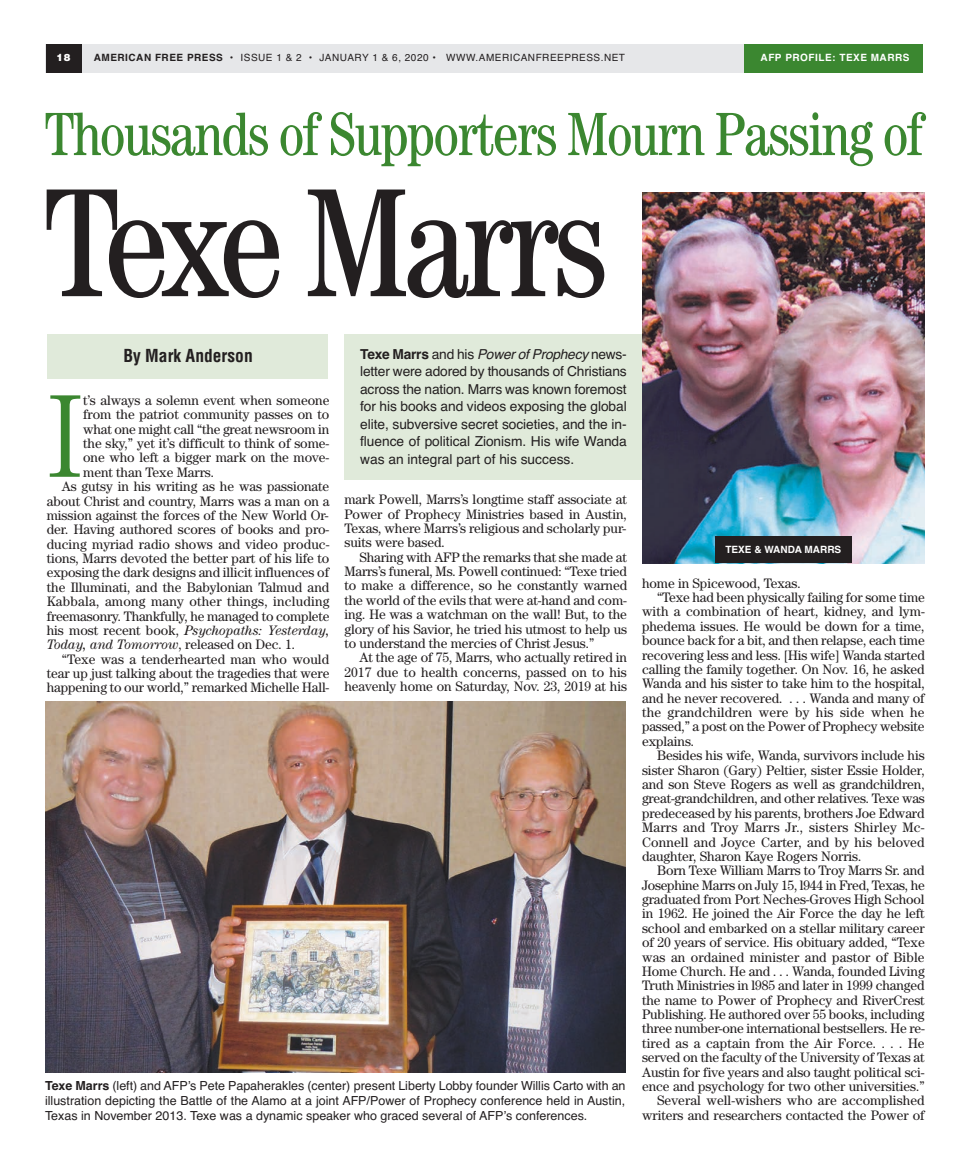
<style>
.page{position:relative;width:968px;height:1170px;background:#fff}
.page>*{position:absolute;margin:0;border:0;box-sizing:border-box;transform-origin:0 0}
.t1{font:condensed 155px "Century";letter-spacing:-.045em;color:#231f20;scale:.95 1}
.t2{font:300 118.38px "Century";color:#3b8730}
.t3{font:condensed 61.25px "Century";letter-spacing:-.03em;color:#3b8730;scale:.95 1}
.t4{font:700 condensed 17.5px "Helvetica";color:#231f20}
.t5{font:13.75px/14.4px "Century";letter-spacing:-.005em;color:#231f20;text-align:justify}
.t6{font:13.75px/17.5px "Helvetica";color:#231f20;text-align:justify}
.t7{font:13.75px "Century";letter-spacing:.015em;color:#231f20}
.t8{font:italic 13.75px "Century";letter-spacing:-.005em;color:#231f20}
.t9{font:12.5px/15px "Helvetica";color:#231f20;text-align:justify}
.t10{font:10px "Helvetica";letter-spacing:.05em;color:#231f20}
.t11{font:700 10px "Helvetica";letter-spacing:.05em;color:#fff}
.t12{font:700 10px "Helvetica";color:#fff}
.t13{font:900 10px "Helvetica";color:#fff}
.s1{font-weight:700}
.s2{font-style:normal}
.s3{font-style:italic}
</style>
<div class="page">
<div style="left:47px;top:334px;width:281px;height:45px;background:#e0eada"></div>
<div style="left:45px;top:45px;width:878px;height:28px;background:#e6e7e9"></div>
<div style="left:744px;top:45px;width:179px;height:28px;background:#3b8730"></div>
<div style="left:47px;top:45px;width:35px;height:28px;background:#231f20"></div>
<img style="left:642px;top:192px;width:282px;height:371px">
<div style="left:344px;top:334px;width:298px;height:146px;background:#e0eada"></div>
<img style="left:45px;top:702px;width:580px;height:370px">
<div style="left:715px;top:536px;width:136px;height:27px;background:#231f20"></div>
<p class="t13" style="left:57px;top:51px;width:15px">18</p>
<p class="t10" style="left:94px;top:54px;width:532px"><span class="s1">AMERICAN FREE PRESS</span> • ISSUE 1 &amp; 2 • JANUARY 1 &amp; 6, 2020 • WWW.AMERICANFREEPRESS.NET</p>
<p class="t11" style="left:760px;top:54px;width:150px">AFP PROFILE: TEXE MARRS</p>
<h3 class="t3" style="left:45px;top:98px;width:925px">Thousands of Supporters Mourn Passing of</h3>
<h1 class="t1" style="left:45px;top:152px;width:593px">Texe Marrs</h1>
<p class="t4" style="left:123px;top:345px;width:131px">By Mark Anderson</p>
<h2 class="t2" style="left:47px;top:368px;width:38px">I</h2>
<p class="t5" style="left:83px;top:393px;width:248px">t’s always a solemn event when someone</p>
<p class="t5" style="left:83px;top:407px;width:248px">from the patriot community passes on to</p>
<p class="t5" style="left:83px;top:422px;width:248px">what one might call “the great newsroom in</p>
<p class="t5" style="left:83px;top:436px;width:248px">the sky,” yet it’s difficult to think of some-</p>
<p class="t5" style="left:83px;top:450px;width:248px">one who left a bigger mark on the move-</p>
<p class="t5" style="left:83px;top:465px;width:132px">ment than Texe Marrs.</p>
<p class="t5" style="left:62px;top:479px;width:269px">As gutsy in his writing as he was passionate</p>
<p class="t5" style="left:47px;top:493px;width:284px">about Christ and country, Marrs was a man on a</p>
<p class="t5" style="left:47px;top:508px;width:283px">mission against the forces of the New World Or-</p>
<p class="t5" style="left:47px;top:522px;width:284px">der. Having authored scores of books and pro-</p>
<p class="t5" style="left:47px;top:537px;width:284px">ducing myriad radio shows and video produc-</p>
<p class="t5" style="left:47px;top:551px;width:284px">tions, Marrs devoted the better part of his life to</p>
<p class="t5" style="left:47px;top:565px;width:284px">exposing the dark designs and illicit influences of</p>
<p class="t5" style="left:47px;top:580px;width:284px">the Illuminati, and the Babylonian Talmud and</p>
<p class="t7" style="left:47px;top:593px;width:284px">Kabbala, among many other things, including</p>
<p class="t5" style="left:47px;top:608px;width:284px">freemasonry. Thankfully, he managed to complete</p>
<p class="t8" style="left:47px;top:622px;width:284px"><span class="s2">his most recent book,</span> Psychopaths: Yesterday,</p>
<p class="t8" style="left:47px;top:637px;width:250px">Today, and Tomorrow<span class="s2">, released on Dec. 1.</span></p>
<p class="t5" style="left:62px;top:652px;width:269px">“Texe was a tenderhearted man who would</p>
<p class="t5" style="left:47px;top:666px;width:284px">tear up just talking about the tragedies that were</p>
<p class="t5" style="left:47px;top:680px;width:284px">happening to our world,” remarked Michelle Hall-</p>
<p class="t6" style="left:360px;top:346px;width:268px"><span class="s1">Texe Marrs</span> and his <span class="s3">Power of Prophecy</span> news&shy;letter were adored by thousands of Christians across the nation. Marrs was known foremost for his books and videos exposing the global elite, subversive secret societies, and the in&shy;fluence of political Zionism. His wife Wanda was an integral part of his success.</p>
<p class="t5" style="left:344px;top:492px;width:284px">mark Powell, Marrs’s longtime staff associate at Power of Prophecy Ministries based in Austin, Texas, where Marrs’s religious and scholarly pur&shy;suits were based.</p>
<p class="t5" style="left:344px;top:550px;width:284px;text-indent:15px">Sharing with AFP the remarks that she made at Marrs’s funeral, Ms. Powell continued: “Texe tried to make a difference, so he constantly warned the world of the evils that were at-hand and com&shy;ing. He was a watchman on the wall! But, to the glory of his Savior, he tried his utmost to help us to understand the mercies of Christ Jesus.”</p>
<p class="t5" style="left:344px;top:650px;width:284px;text-indent:15px">At the age of 75, Marrs, who actually retired in 2017 due to health concerns, passed on to his heavenly home on Saturday, Nov. 23, 2019 at his</p>
<p class="t9" style="left:45px;top:1079px;width:582px"><span class="s1">Texe Marrs</span> (left) and AFP’s Pete Papaherakles (center) present Liberty Lobby founder Willis Carto with an illustration depicting the Battle of the Alamo at a joint AFP/Power of Prophecy conference held in Austin, Texas in November 2013. Texe was a dynamic speaker who graced several of AFP’s conferences.</p>
<p class="t12" style="left:725px;top:545px;width:117px">TEXE &amp; WANDA MARRS</p>
<p class="t5" style="left:642px;top:576px;width:160px">home in Spicewood, Texas.</p>
<p class="t5" style="left:657px;top:590px;width:269px">“Texe had been physically failing for some time</p>
<p class="t5" style="left:642px;top:604px;width:284px">with a combination of heart, kidney, and lym-</p>
<p class="t5" style="left:642px;top:619px;width:284px">phedema issues. He would be down for a time,</p>
<p class="t5" style="left:642px;top:633px;width:284px">bounce back for a bit, and then relapse, each time</p>
<p class="t5" style="left:642px;top:647px;width:284px">recovering less and less. [His wife] Wanda started</p>
<p class="t5" style="left:642px;top:662px;width:284px">calling the family together. On Nov. 16, he asked</p>
<p class="t5" style="left:642px;top:676px;width:284px">Wanda and his sister to take him to the hospital,</p>
<p class="t5" style="left:642px;top:691px;width:284px">and he never recovered. . . . Wanda and many of</p>
<p class="t7" style="left:642px;top:704px;width:284px">the grandchildren were by his side when he</p>
<p class="t5" style="left:642px;top:719px;width:284px">passed,” a post on the Power of Prophecy website</p>
<p class="t5" style="left:642px;top:734px;width:54px">explains.</p>
<p class="t5" style="left:657px;top:748px;width:269px">Besides his wife, Wanda, survivors include his</p>
<p class="t5" style="left:642px;top:762px;width:284px">sister Sharon (Gary) Peltier, sister Essie Holder,</p>
<p class="t5" style="left:642px;top:777px;width:284px">and son Steve Rogers as well as grandchildren,</p>
<p class="t5" style="left:642px;top:791px;width:284px">great-grandchildren, and other relatives. Texe was</p>
<p class="t5" style="left:642px;top:806px;width:284px">predeceased by his parents, brothers Joe Edward</p>
<p class="t7" style="left:642px;top:819px;width:284px">Marrs and Troy Marrs Jr., sisters Shirley Mc-</p>
<p class="t5" style="left:642px;top:834px;width:284px">Connell and Joyce Carter, and by his beloved</p>
<p class="t5" style="left:642px;top:849px;width:221px">daughter, Sharon Kaye Rogers Norris.</p>
<p class="t5" style="left:657px;top:863px;width:269px">Born Texe William Marrs to Troy Marrs Sr. and</p>
<p class="t5" style="left:642px;top:878px;width:284px">Josephine Marrs on July 15, l944 in Fred, Texas, he</p>
<p class="t5" style="left:642px;top:892px;width:284px">graduated from Port Neches-Groves High School</p>
<p class="t5" style="left:642px;top:906px;width:284px">in 1962. He joined the Air Force the day he left</p>
<p class="t5" style="left:642px;top:921px;width:284px">school and embarked on a stellar military career</p>
<p class="t5" style="left:642px;top:935px;width:284px">of 20 years of service. His obituary added, “Texe</p>
<p class="t5" style="left:642px;top:949px;width:284px">was an ordained minister and pastor of Bible</p>
<p class="t5" style="left:642px;top:964px;width:284px">Home Church. He and . . . Wanda, founded Living</p>
<p class="t5" style="left:642px;top:978px;width:284px">Truth Ministries in l985 and later in 1999 changed</p>
<p class="t5" style="left:642px;top:993px;width:284px">the name to Power of Prophecy and RiverCrest</p>
<p class="t5" style="left:642px;top:1007px;width:284px">Publishing. He authored over 55 books, including</p>
<p class="t5" style="left:642px;top:1021px;width:284px">three number-one international bestsellers. He re-</p>
<p class="t5" style="left:642px;top:1036px;width:284px">tired as a captain from the Air Force. . . . He</p>
<p class="t5" style="left:642px;top:1050px;width:284px">served on the faculty of the University of Texas at</p>
<p class="t5" style="left:642px;top:1065px;width:284px">Austin for five years and also taught political sci-</p>
<p class="t5" style="left:642px;top:1079px;width:284px">ence and psychology for two other universities.”</p>
<p class="t5" style="left:657px;top:1093px;width:269px">Several well-wishers who are accomplished</p>
<p class="t5" style="left:642px;top:1108px;width:284px">writers and researchers contacted the Power of</p>
</div>
